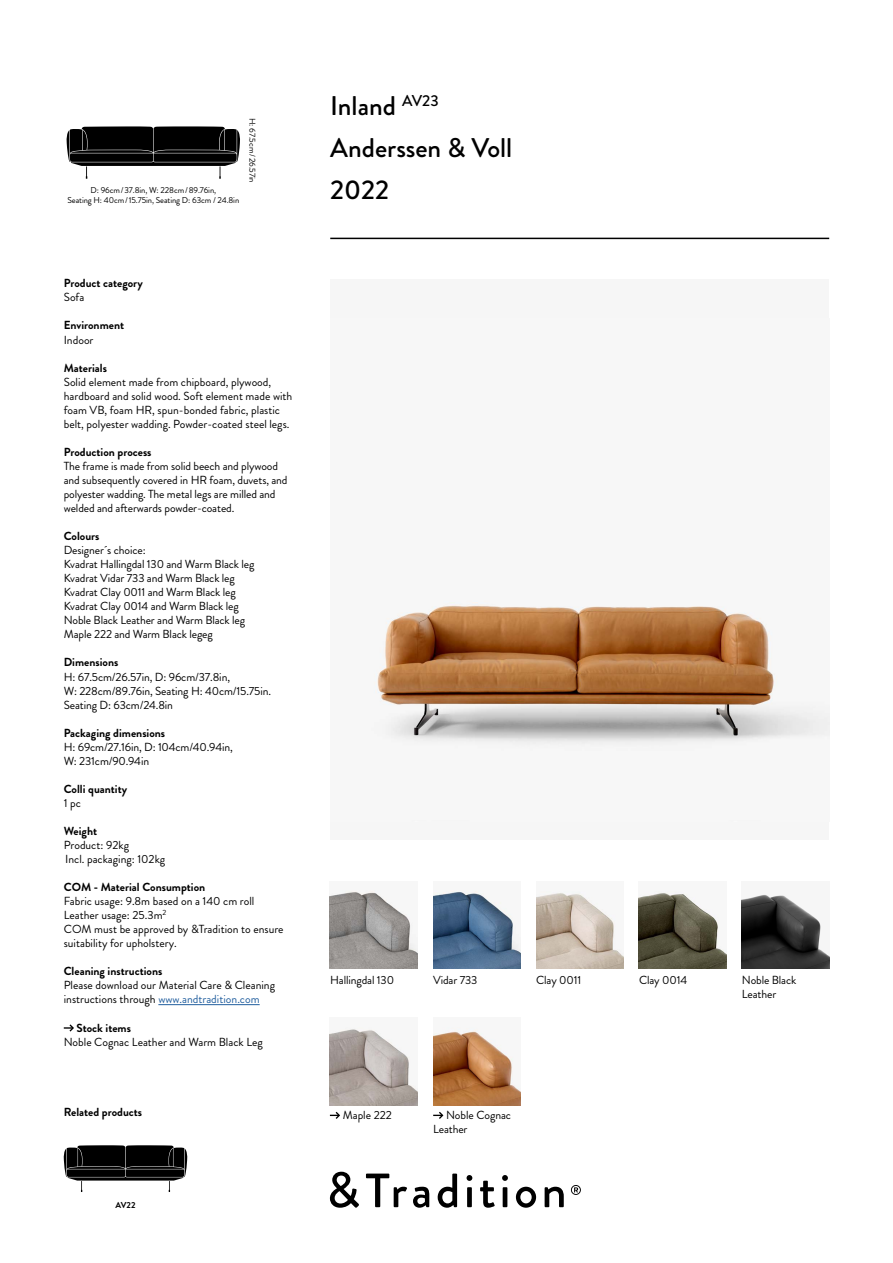
<style>
.page{position:relative;width:893px;height:1263px;background:#fff}
.page>*{position:absolute;margin:0;border:0;box-sizing:border-box;transform-origin:0 0}
.t1{font:500 27px/42px "Brandon Grotesque";color:#000}
.t2{font:11.7px/14.1px "Brandon Grotesque";letter-spacing:-.01em;color:#000}
.t3{font:700 11.7px "Brandon Grotesque";color:#000}
.t4{font:700 8.7px "Brandon Grotesque";color:#000}
.t5{font:8.55px/10.2px "Brandon Grotesque";letter-spacing:-.01em;color:#000;text-align:center}
.s1{color:#215e9e}
</style>
<div class="page">
<hr style="left:330px;top:238px;width:499px;height:1px;background:#000">
<hr style="left:158px;top:1004px;width:102px;height:1px;background:#215e9e">
<svg style="left:64px;top:1024px;width:10px;height:8px"></svg>
<div style="left:330px;top:279px;width:499px;height:561px;background:#f6f6f6"></div>
<img style="left:377px;top:605px;width:433px;height:136px">
<svg style="left:330px;top:1172px;width:251px;height:36px"></svg>
<svg style="left:67px;top:126px;width:173px;height:40px;background:#181818"></svg>
<svg style="left:64px;top:1145px;width:123px;height:35px;background:#191919"></svg>
<svg style="left:433px;top:1112px;width:11px;height:7px"></svg>
<svg style="left:330px;top:1111px;width:10px;height:8px"></svg>
<img style="left:639px;top:891px;width:87px;height:78px">
<img style="left:742px;top:894px;width:87px;height:75px">
<img style="left:330px;top:1027px;width:87px;height:78px">
<img style="left:433px;top:1027px;width:88px;height:78px">
<img style="left:433px;top:890px;width:88px;height:79px">
<img style="left:330px;top:890px;width:87px;height:79px">
<img style="left:536px;top:891px;width:87px;height:78px">
<p class="t5" style="left:67px;top:185px;width:173px">D: 96cm/37.8in, W: 228cm/89.76in,<br>Seating H: 40cm/15.75in, Seating D: 63cm / 24.8in</p>
<p class="t5" style="left:257px;top:118px;width:66px;rotate:90deg">H: 67.5cm/26.57in</p>
<p class="t3" style="left:64px;top:275px;width:81px">Product category</p>
<p class="t2" style="left:64px;top:290px;width:22px">Sofa</p>
<p class="t3" style="left:64px;top:317px;width:62px">Environment</p>
<p class="t2" style="left:64px;top:333px;width:31px">Indoor</p>
<p class="t3" style="left:64px;top:359px;width:45px">Materials</p>
<p class="t2" style="left:64px;top:375px;width:230px">Solid element made from chipboard, plywood, hardboard and solid wood. Soft element made with foam VB, foam HR, spun-bonded fabric, plastic belt, polyester wadding. Powder-coated steel legs.</p>
<p class="t3" style="left:64px;top:444px;width:89px">Production process</p>
<p class="t2" style="left:64px;top:459px;width:225px">The frame is made from solid beech and plywood and subsequently covered in HR foam, duvets, and polyester wadding. The metal legs are milled and welded and afterwards powder-coated.</p>
<p class="t3" style="left:64px;top:528px;width:37px">Colours</p>
<p class="t2" style="left:64px;top:543px;width:192px">Designer´s choice:<br>Kvadrat Hallingdal 130 and Warm Black leg Kvadrat Vidar 733 and Warm Black leg Kvadrat Clay 0011 and Warm Black leg Kvadrat Clay 0014 and Warm Black leg Noble Black Leather and Warm Black leg Maple 222 and Warm Black legeg</p>
<p class="t3" style="left:64px;top:654px;width:56px">Dimensions</p>
<p class="t2" style="left:64px;top:670px;width:209px">H: 67.5cm/26.57in, D: 96cm/37.8in,<br>W: 228cm/89.76in, Seating H: 40cm/15.75in.<br>Seating D: 63cm/24.8in</p>
<p class="t3" style="left:64px;top:724px;width:103px">Packaging dimensions</p>
<p class="t2" style="left:64px;top:740px;width:170px">H: 69cm/27.16in, D: 104cm/40.94in,<br>W: 231cm/90.94in</p>
<p class="t3" style="left:64px;top:781px;width:65px">Colli quantity</p>
<p class="t2" style="left:64px;top:796px;width:19px">1 pc</p>
<p class="t3" style="left:64px;top:823px;width:35px">Weight</p>
<p class="t2" style="left:64px;top:838px;width:103px">Product: 92kg<br>Incl. packaging: 102kg</p>
<p class="t3" style="left:64px;top:879px;width:143px">COM - Material Consumption</p>
<p class="t2" style="left:64px;top:894px;width:221px">Fabric usage: 9.8m based on a 140 cm roll Leather usage: 25.3m<sup>2<br></sup>COM must be approved by &amp;Tradition to ensure suitability for upholstery.</p>
<p class="t3" style="left:64px;top:963px;width:100px">Cleaning instructions</p>
<p class="t2" style="left:64px;top:978px;width:213px">Please download our Material Care &amp; Cleaning instructions through <span class="s1">www.andtradition.com</span></p>
<p class="t3" style="left:77px;top:1019px;width:56px">Stock items</p>
<p class="t2" style="left:64px;top:1035px;width:201px">Noble Cognac Leather and Warm Black Leg</p>
<p class="t3" style="left:64px;top:1103px;width:80px">Related products</p>
<p class="t4" style="left:116px;top:1198px;width:21px">AV22</p>
<h1 class="t1" style="left:330px;top:85px;width:183px">Inland <sup>AV23<br></sup>Anderssen &amp; Voll<br>2022</h1>
<p class="t2" style="left:536px;top:973px;width:47px">Clay 0011</p>
<p class="t2" style="left:330px;top:973px;width:65px">Hallingdal 130</p>
<p class="t2" style="left:639px;top:973px;width:50px">Clay 0014</p>
<p class="t2" style="left:742px;top:973px;width:56px">Noble Black<br>Leather</p>
<p class="t2" style="left:433px;top:973px;width:46px">Vidar 733</p>
<p class="t2" style="left:343px;top:1108px;width:51px">Maple 222</p>
<p class="t2" style="left:433px;top:1108px;width:79px;text-indent:13px">Noble Cognac<br>Leather</p>
</div>
